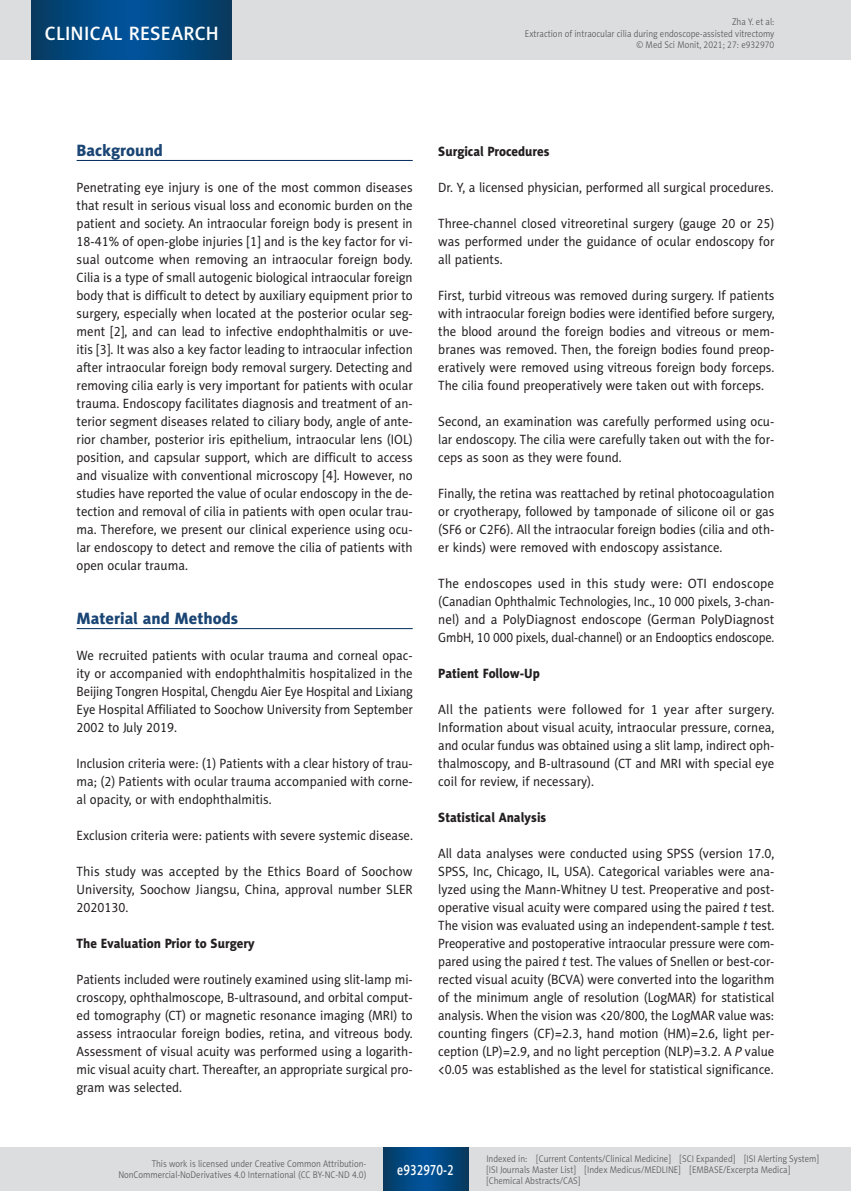
<style>
.page{position:relative;width:851px;height:1191px;background:#fff}
.page>*{position:absolute;margin:0;border:0;box-sizing:border-box;transform-origin:0 0}
.t1{font:19.5px "Naomi Sans EFN Medium";letter-spacing:.015em;color:#fff}
.MSM_Headline_1{font:16.5px "Naomi Sans EFN Heavy";color:#1a4574}
.MSM_e-PAGINA{font:15px "Naomi Sans EFN Medium";color:#fff;scale:.8 1}
.MSM_Body{font:13.5px/18px "Naomi Sans EFN";color:#231f20;text-align:justify;scale:.95 1}
.MSM_Body-2{font:13.5px/18px "Naomi Sans EFN";color:#231f20;text-align:justify;scale:.94 1}
.MSM_Body-3{font:13.5px/18px "Naomi Sans EFN";color:#231f20;text-align:justify}
.MSM_Body-4{font:13.5px/18px "Naomi Sans EFN";color:#231f20;text-align:justify;scale:.96 1}
.MSM_Headline_2{font:13.5px "Naomi Sans EFN Heavy";color:#231f20;scale:.95 1}
.MSM_pagina_sygnatura{font:9.75px/11.2px "Naomi Sans EFN Light";color:#57585a;scale:.9 1}
.MSM_pagina_zywa{font:9.75px/11.2px "Naomi Sans EFN Light";color:#57585a;text-align:right;scale:.9 1}
.s1{font-style:italic}
</style>
<div class="page">
<hr style="left:77px;top:160px;width:335px;height:1px;background:#00295c">
<hr style="left:77px;top:628px;width:335px;height:1px;background:#00295c">
<div style="left:0;top:1148px;width:850px;height:43px;background:#dcdddf"></div>
<svg style="left:383px;top:1147px;width:85px;height:43px;background:#02477e"></svg>
<div style="left:0;top:0;width:850px;height:60px;background:#dcdddf"></div>
<hr style="left:850px;top:0;width:1px;height:60px;background:#dcdddf">
<svg style="left:32px;top:0;width:200px;height:60px;background:#02477e"></svg>
<h1 class="t1" style="left:45px;top:22px;width:175px">CLINICAL RESEARCH</h1>
<p class="MSM_pagina_zywa" style="left:525px;top:16px;width:278px">Zha Y. et al:<br>Extraction of intraocular cilia during endoscope-assisted vitrectomy</p>
<p class="MSM_pagina_sygnatura" style="left:636px;top:39px;width:154px">© Med Sci Monit, 2021; 27: e932970</p>
<p class="MSM_Headline_1" style="left:77px;top:140px;width:88px">Background</p>
<p class="MSM_Body" style="left:77px;top:178px;width:355px">Penetrating eye injury is one of the most common diseases that result in serious visual loss and economic burden on the patient and society. An intraocular foreign body is present in 18-41% of open-globe injuries [1] and is the key factor for vi&shy;sual outcome when removing an intraocular foreign body.<br>Cilia is a type of small autogenic biological intraocular foreign body that is difficult to detect by auxiliary equipment prior to surgery, especially when located at the posterior ocular seg&shy;ment [2], and can lead to infective endophthalmitis or uve&shy;itis [3]. It was also a key factor leading to intraocular infection after intraocular foreign body removal surgery. Detecting and removing cilia early is very important for patients with ocular trauma. Endoscopy facilitates diagnosis and treatment of an&shy;terior segment diseases related to ciliary body, angle of ante&shy;rior chamber, posterior iris epithelium, intraocular lens (IOL) position, and capsular support, which are difficult to access and visualize with conventional microscopy [4]. However, no studies have reported the value of ocular endoscopy in the de&shy;tection and removal of cilia in patients with open ocular trau&shy;ma. Therefore, we present our clinical experience using ocu&shy;lar endoscopy to detect and remove the cilia of patients with open ocular trauma.</p>
<p class="MSM_Headline_1" style="left:77px;top:608px;width:163px">Material and Methods</p>
<p class="MSM_Body" style="left:77px;top:646px;width:355px">We recruited patients with ocular trauma and corneal opac&shy;ity or accompanied with endophthalmitis hospitalized in the Beijing Tongren Hospital, Chengdu Aier Eye Hospital and Lixiang Eye Hospital Affiliated to Soochow University from September 2002 to July 2019.</p>
<p class="MSM_Body-2" style="left:77px;top:754px;width:359px">Inclusion criteria were: (1) Patients with a clear history of trau&shy;ma; (2) Patients with ocular trauma accompanied with corne&shy;al opacity, or with endophthalmitis.</p>
<p class="MSM_Body-2" style="left:77px;top:826px;width:359px">Exclusion criteria were: patients with severe systemic disease.</p>
<p class="MSM_Body-4" style="left:77px;top:862px;width:352px">This study was accepted by the Ethics Board of Soochow University, Soochow Jiangsu, China, approval number SLER 2020130.</p>
<p class="MSM_Headline_2" style="left:77px;top:935px;width:189px">The Evaluation Prior to Surgery</p>
<p class="MSM_Body-2" style="left:77px;top:970px;width:359px">Patients included were routinely examined using slit-lamp mi&shy;croscopy, ophthalmoscope, B-ultrasound, and orbital comput&shy;ed tomography (CT) or magnetic resonance imaging (MRI) to assess intraocular foreign bodies, retina, and vitreous body.<br>Assessment of visual acuity was performed using a logarith&shy;mic visual acuity chart. Thereafter, an appropriate surgical pro&shy;gram was selected.</p>
<p class="MSM_Headline_2" style="left:438px;top:143px;width:118px">Surgical Procedures</p>
<p class="MSM_Body" style="left:438px;top:178px;width:354px">Dr. Y, a licensed physician, performed all surgical procedures.</p>
<p class="MSM_Body" style="left:438px;top:214px;width:355px">Three-channel closed vitreoretinal surgery (gauge 20 or 25) was performed under the guidance of ocular endoscopy for all patients.</p>
<p class="MSM_Body" style="left:438px;top:286px;width:355px">First, turbid vitreous was removed during surgery. If patients with intraocular foreign bodies were identified before surgery, the blood around the foreign bodies and vitreous or mem&shy;branes was removed. Then, the foreign bodies found preop&shy;eratively were removed using vitreous foreign body forceps.<br>The cilia found preoperatively were taken out with forceps.</p>
<p class="MSM_Body" style="left:438px;top:412px;width:355px">Second, an examination was carefully performed using ocu&shy;lar endoscopy. The cilia were carefully taken out with the for&shy;ceps as soon as they were found.</p>
<p class="MSM_Body" style="left:438px;top:484px;width:355px">Finally, the retina was reattached by retinal photocoagulation or cryotherapy, followed by tamponade of silicone oil or gas (SF6 or C2F6). All the intraocular foreign bodies (cilia and oth&shy;er kinds) were removed with endoscopy assistance.</p>
<p class="MSM_Body-3" style="left:438px;top:574px;width:337px">The endoscopes used in this study were: OTI endoscope (Canadian Ophthalmic Technologies, Inc., 10 000 pixels, 3-chan&shy;nel) and a PolyDiagnost endoscope (German PolyDiagnost GmbH, 10 000 pixels, dual-channel) or an Endooptics endoscope.</p>
<p class="MSM_Headline_2" style="left:438px;top:665px;width:108px">Patient Follow-Up</p>
<p class="MSM_Body-3" style="left:438px;top:700px;width:337px">All the patients were followed for 1 year after surgery.<br>Information about visual acuity, intraocular pressure, cornea, and ocular fundus was obtained using a slit lamp, indirect oph&shy;thalmoscopy, and B-ultrasound (CT and MRI with special eye coil for review, if necessary).</p>
<p class="MSM_Headline_2" style="left:438px;top:809px;width:115px">Statistical Analysis</p>
<p class="MSM_Body" style="left:438px;top:844px;width:355px">All data analyses were conducted using SPSS (version 17.0, SPSS, Inc, Chicago, IL, USA). Categorical variables were ana&shy;lyzed using the Mann-Whitney U test. Preoperative and post&shy;operative visual acuity were compared using the paired <span class="s1">t</span> test.<br>The vision was evaluated using an independent-sample <span class="s1">t</span> test.<br>Preoperative and postoperative intraocular pressure were com&shy;pared using the paired <span class="s1">t</span> test. The values of Snellen or best-cor&shy;rected visual acuity (BCVA) were converted into the logarithm of the minimum angle of resolution (LogMAR) for statistical analysis. When the vision was &lt;20/800, the LogMAR value was: counting fingers (CF)=2.3, hand motion (HM)=2.6, light per&shy;ception (LP)=2.9, and no light perception (NLP)=3.2. A <span class="s1">P</span> value &lt;0.05 was established as the level for statistical significance.</p>
<p class="MSM_pagina_sygnatura" style="left:118px;top:1158px;width:277px;text-align:right">This work is licensed under Creative Common Attribution-<br>NonCommercial-NoDerivatives 4.0 International (CC BY-NC-ND 4.0)</p>
<p class="MSM_e-PAGINA" style="left:397px;top:1160px;width:72px">e932970-2</p>
<p class="MSM_pagina_sygnatura" style="left:486px;top:1152px;width:371px">Indexed in: [Current Contents/Clinical Medicine] [SCI Expanded] [ISI Alerting System] [ISI Journals Master List] [Index Medicus/MEDLINE] [EMBASE/Excerpta Medica] [Chemical Abstracts/CAS]</p>
</div>
